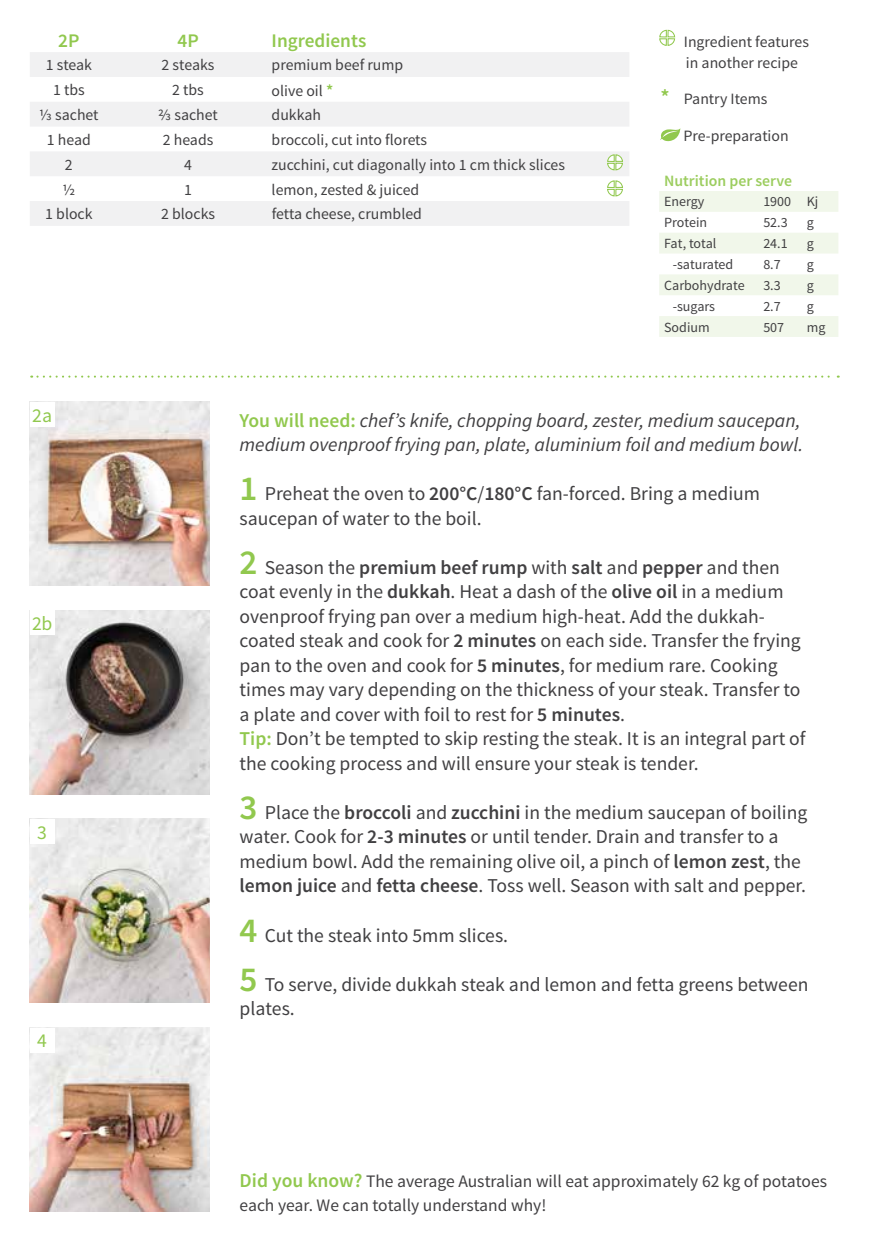
<style>
.page{position:relative;width:869px;height:1241px;background:#fff}
.page>*{position:absolute;margin:0;border:0;box-sizing:border-box;transform-origin:0 0}
.t1{font:19.6px/24.5px "Source Sans Pro";color:#414042}
.t2{font:italic 19.6px/24.5px "Source Sans Pro";color:#414042}
.t3{font:19.6px "Source Sans Pro";color:#91c84e}
.t4{font:600 19.25px "Source Sans Pro";color:#91c84e}
.t5{font:17.5px/24.5px "Source Sans Pro";color:#414042}
.t6{font:15.75px/21px "Source Sans Pro";color:#414042}
.t7{font:600 15.75px "Source Sans Pro";color:#9ccd5f}
.t8{font:14px "Source Sans Pro";color:#414042}
.s1{font-weight:600;font-size:16.45px;color:#91c84e}
.s2{font-weight:600;font-size:21px;color:#91c84e}
.s3{font-weight:600;font-style:normal;color:#91c84e}
.s4{font-weight:600;font-size:35px;color:#91c84e}
.s5{font-weight:600}
.s6{font-weight:600;color:#91c84e}
.s7{font-weight:600;font-size:19.6px;color:#91c84e}
</style>
<div class="page">
<svg style="left:659px;top:29px;width:16px;height:17px"></svg>
<svg style="left:31px;top:375px;width:807px;height:2px"></svg>
<svg style="left:660px;top:128px;width:20px;height:13px"></svg>
<img style="left:30px;top:610px;width:180px;height:184px">
<img style="left:30px;top:1027px;width:180px;height:184px">
<img style="left:30px;top:402px;width:180px;height:183px">
<img style="left:30px;top:818px;width:180px;height:184px">
<div style="left:30px;top:1027px;width:25px;height:25px;background:#fff"></div>
<div style="left:30px;top:402px;width:25px;height:24px;background:#fff"></div>
<div style="left:30px;top:818px;width:25px;height:25px;background:#fff"></div>
<div style="left:30px;top:610px;width:25px;height:25px;background:#fff"></div>
<svg style="left:30px;top:52px;width:599px;height:174px;fill:#f1f1f2"></svg>
<svg style="left:659px;top:191px;width:179px;height:146px"></svg>
<svg style="left:606px;top:180px;width:17px;height:17px"></svg>
<svg style="left:606px;top:154px;width:17px;height:17px"></svg>
<p class="t4" style="left:58px;top:28px;width:23px">2P</p>
<p class="t4" style="left:177px;top:28px;width:23px">4P</p>
<p class="t4" style="left:271px;top:28px;width:96px">Ingredients</p>
<p class="t6" style="left:46px;top:55px;width:48px">1 steak</p>
<p class="t6" style="left:161px;top:55px;width:54px">2 steaks</p>
<p class="t6" style="left:271px;top:55px;width:133px">premium beef rump</p>
<p class="t6" style="left:53px;top:80px;width:33px">1 tbs</p>
<p class="t6" style="left:172px;top:80px;width:33px">2 tbs</p>
<p class="t6" style="left:271px;top:80px;width:63px">olive oil <span class="s1">*</span></p>
<p class="t6" style="left:39px;top:105px;width:61px">⅓ sachet</p>
<p class="t6" style="left:158px;top:105px;width:61px">⅔ sachet</p>
<p class="t6" style="left:271px;top:105px;width:51px">dukkah</p>
<p class="t6" style="left:47px;top:129px;width:45px">1 head</p>
<p class="t6" style="left:163px;top:129px;width:52px">2 heads</p>
<p class="t6" style="left:271px;top:129px;width:157px">broccoli, cut into florets</p>
<p class="t6" style="left:65px;top:154px;width:9px">2</p>
<p class="t6" style="left:184px;top:154px;width:9px">4</p>
<p class="t6" style="left:271px;top:154px;width:295px">zucchini, cut diagonally into 1 cm thick slices</p>
<p class="t6" style="left:62px;top:179px;width:14px">½</p>
<p class="t6" style="left:184px;top:179px;width:9px">1</p>
<p class="t6" style="left:271px;top:179px;width:149px">lemon, zested &amp; juiced</p>
<p class="t6" style="left:45px;top:204px;width:49px">1 block</p>
<p class="t6" style="left:161px;top:204px;width:55px">2 blocks</p>
<p class="t6" style="left:271px;top:204px;width:152px">fetta cheese, crumbled</p>
<p class="t6" style="left:683px;top:31px;width:126px">Ingredient features in another recipe</p>
<p class="t6" style="left:660px;top:89px;width:108px"><span class="s2">*</span> Pantry Items</p>
<p class="t6" style="left:683px;top:126px;width:107px">Pre-preparation</p>
<p class="t7" style="left:663px;top:171px;width:129px">Nutrition per serve</p>
<p class="t8" style="left:663px;top:193px;width:42px">Energy</p>
<p class="t8" style="left:763px;top:193px;width:57px">1900 Kj</p>
<p class="t8" style="left:663px;top:214px;width:45px">Protein</p>
<p class="t8" style="left:763px;top:214px;width:26px">52.3</p>
<p class="t8" style="left:806px;top:214px;width:9px">g</p>
<p class="t8" style="left:663px;top:235px;width:54px">Fat, total</p>
<p class="t8" style="left:763px;top:235px;width:26px">24.1</p>
<p class="t8" style="left:806px;top:235px;width:9px">g</p>
<p class="t8" style="left:672px;top:256px;width:62px">-saturated</p>
<p class="t8" style="left:763px;top:256px;width:19px">8.7</p>
<p class="t8" style="left:806px;top:256px;width:9px">g</p>
<p class="t8" style="left:663px;top:276px;width:82px">Carbohydrate</p>
<p class="t8" style="left:763px;top:276px;width:19px">3.3</p>
<p class="t8" style="left:806px;top:276px;width:9px">g</p>
<p class="t8" style="left:672px;top:297px;width:44px">-sugars</p>
<p class="t8" style="left:763px;top:297px;width:19px">2.7</p>
<p class="t8" style="left:806px;top:297px;width:9px">g</p>
<p class="t8" style="left:663px;top:318px;width:47px">Sodium</p>
<p class="t8" style="left:763px;top:318px;width:22px">507</p>
<p class="t8" style="left:806px;top:318px;width:20px">mg</p>
<p class="t3" style="left:32px;top:403px;width:21px">2a</p>
<p class="t3" style="left:32px;top:611px;width:22px">2b</p>
<p class="t3" style="left:37px;top:819px;width:11px">3</p>
<p class="t3" style="left:37px;top:1028px;width:11px">4</p>
<p class="t2" style="left:239px;top:408px;width:565px"><span class="s3">You will need:</span> chef’s knife, chopping board, zester, medium saucepan, medium ovenproof frying pan, plate, aluminium foil and medium bowl.</p>
<p class="t1" style="left:239px;top:481px;width:522px"><span class="s4">1</span> Preheat the oven to <span class="s5">200°C</span>/<span class="s5">180°C</span> fan-forced. Bring a medium saucepan of water to the boil.</p>
<p class="t1" style="left:239px;top:555px;width:567px"><span class="s4">2</span> Season the <span class="s5">premium beef rump</span> with <span class="s5">salt</span> and <span class="s5">pepper</span> and then coat evenly in the <span class="s5">dukkah</span>. Heat a dash of the <span class="s5">olive oil</span> in a medium ovenproof frying pan over a medium high-heat. Add the dukkah&shy;coated steak and cook for <span class="s5">2 minutes</span> on each side. Transfer the frying pan to the oven and cook for <span class="s5">5 minutes</span>, for medium rare. Cooking times may vary depending on the thickness of your steak. Transfer to a plate and cover with foil to rest for <span class="s5">5 minutes</span>.<br><span class="s6">Tip:</span> Don’t be tempted to skip resting the steak. It is an integral part of the cooking process and will ensure your steak is tender.</p>
<p class="t1" style="left:239px;top:800px;width:569px"><span class="s4">3</span> Place the <span class="s5">broccoli</span> and <span class="s5">zucchini</span> in the medium saucepan of boiling water. Cook for <span class="s5">2-3 minutes</span> or until tender. Drain and transfer to a medium bowl. Add the remaining olive oil, a pinch of <span class="s5">lemon zest</span>, the <span class="s5">lemon juice</span> and <span class="s5">fetta cheese</span>. Toss well. Season with salt and pepper.</p>
<p class="t1" style="left:239px;top:922px;width:270px"><span class="s4">4</span> Cut the steak into 5mm slices.</p>
<p class="t1" style="left:239px;top:971px;width:570px"><span class="s4">5</span> To serve, divide dukkah steak and lemon and fetta greens between plates.</p>
<p class="t5" style="left:239px;top:1168px;width:588px"><span class="s7">Did you know?</span> The average Australian will eat approximately 62 kg of potatoes each year. We can totally understand why!</p>
</div>
